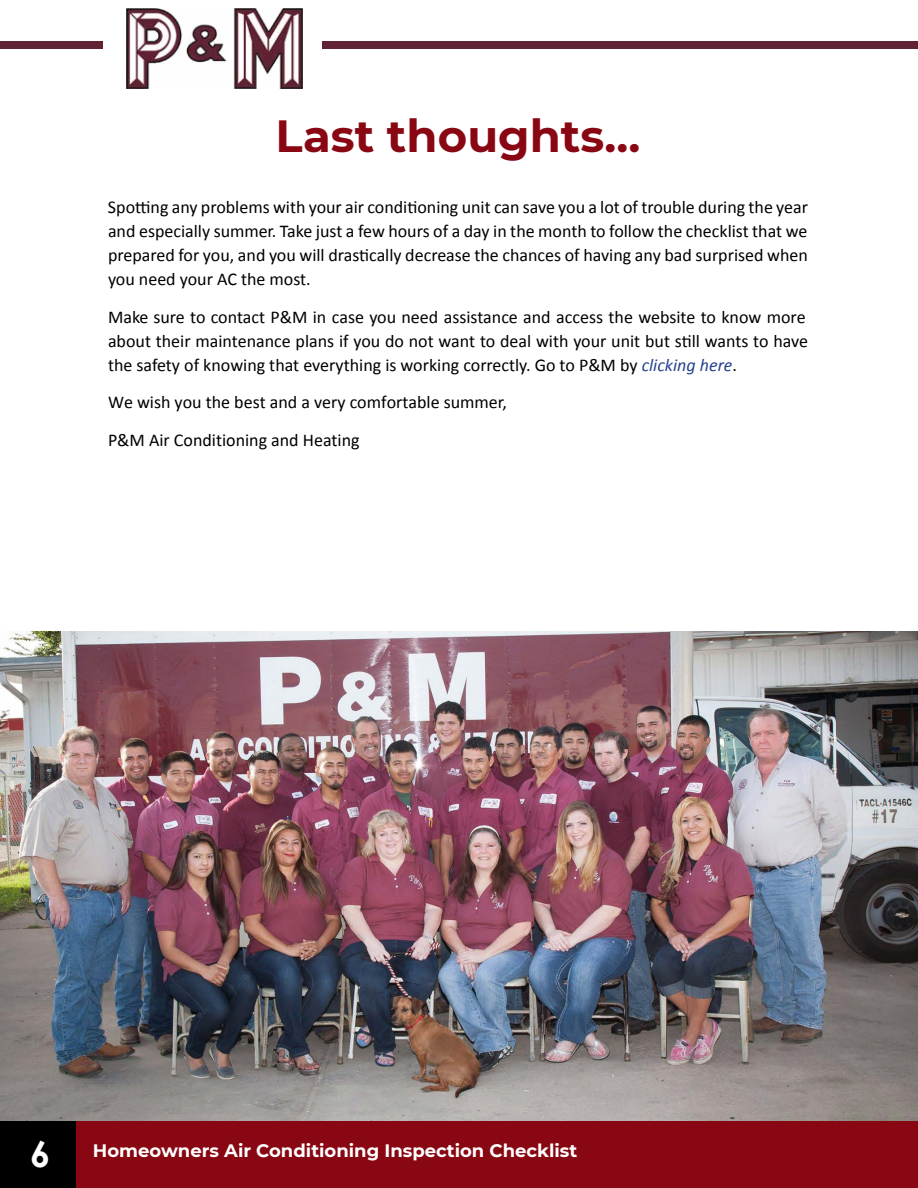
<style>
.page{position:relative;width:918px;height:1188px;background:#fff}
.page>*{position:absolute;margin:0;border:0;box-sizing:border-box;transform-origin:0 0}
.t1{font:700 45px "Montserrat";color:#890712}
.t2{font:18px/24px "Calibri";color:#000}
.t3{font:700 18px "Montserrat";color:#fff}
.s1{font-style:italic;color:#25408f}
.s2{font-family:"Century Gothic";font-size:36px}
</style>
<div class="page">
<div style="left:0;top:1120px;width:918px;height:68px;background:#890712"></div>
<div style="left:0;top:41px;width:918px;height:8px;background:#612333"></div>
<div style="left:0;top:1120px;width:76px;height:68px;background:#000"></div>
<div style="left:104px;top:8px;width:218px;height:81px;background:#fff"></div>
<img style="left:127px;top:8px;width:175px;height:81px">
<img style="left:0;top:632px;width:918px;height:488px">
<h1 class="t1" style="left:276px;top:103px;width:366px">Last thoughts…</h1>
<p class="t2" style="left:108px;top:195px;width:702px;text-align:justify">Spotting any problems with your air conditioning unit can save you a lot of trouble during the year and especially summer. Take just a few hours of a day in the month to follow the checklist that we prepared for you, and you will drastically decrease the chances of having any bad surprised when you need your AC the most.</p>
<p class="t2" style="left:108px;top:305px;width:702px">Make sure to contact P&amp;M in case you need assistance and access the website to know more about their maintenance plans if you do not want to deal with your unit but still wants to have the safety of knowing that everything is working correctly. Go to P&amp;M by <span class="s1">clicking here</span>.</p>
<p class="t2" style="left:108px;top:383px;width:401px;line-height:37.5px">We wish you the best and a very comfortable summer,<br>P&amp;M Air Conditioning and Heating</p>
<p class="t3" style="left:30px;top:1138px;width:549px"><span class="s2">6</span> Homeowners Air Conditioning Inspection Checklist</p>
</div>
